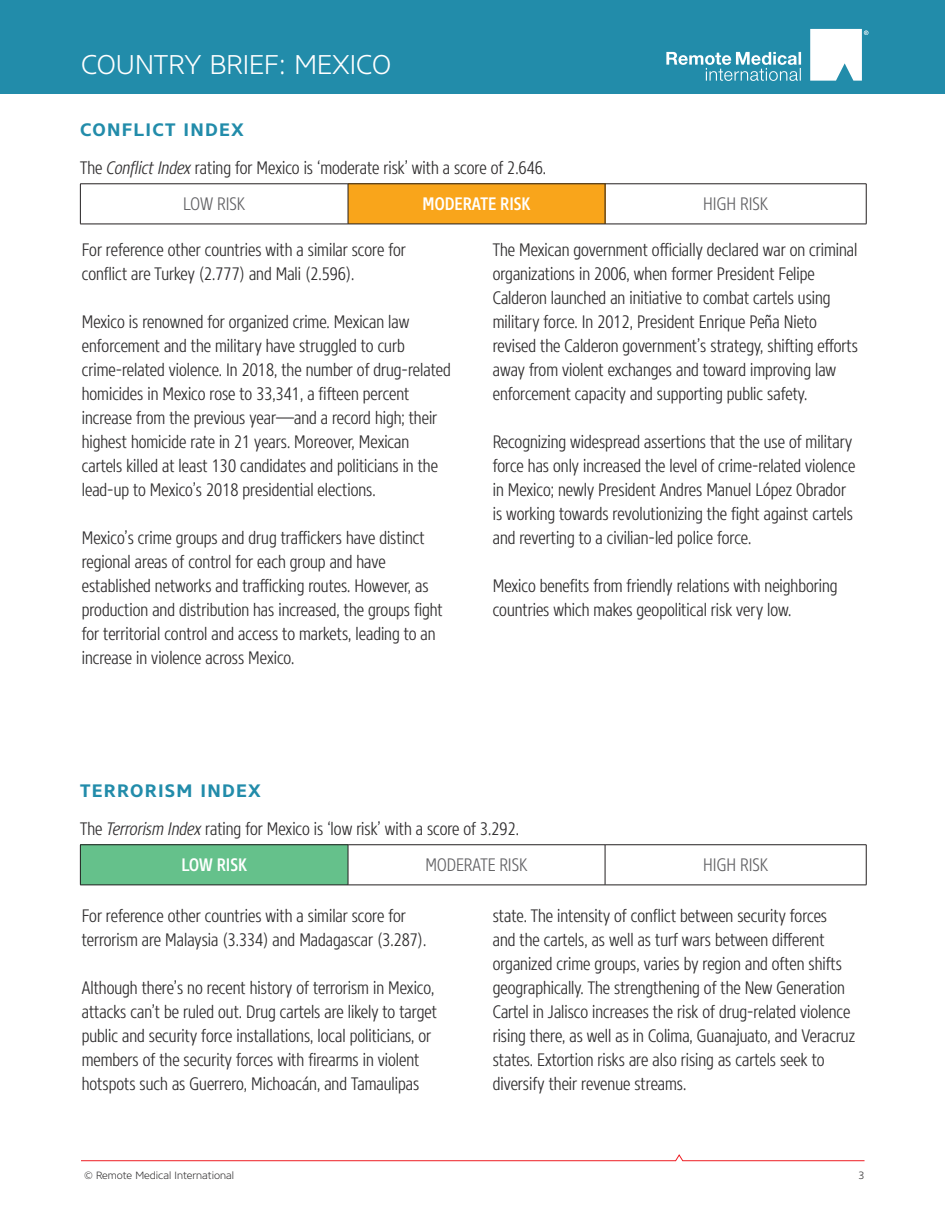
<style>
.page{position:relative;width:945px;height:1215px;background:#fff}
.page>*{position:absolute;margin:0;border:0;box-sizing:border-box;transform-origin:0 0}
.t1{font:300 27px "Core Sans N35";color:#fff}
.t2{font:300 18px/24px "Core Sans N37 Cn";color:#312f30}
.t3{font:300 18px "Core Sans N37 Cn";color:#636366}
.t4{font:700 18px "Core Sans N65";letter-spacing:.07em;color:#228caa}
.t5{font:500 18px "Core Sans N57 Cn";color:#fff}
.t6{font:300 10.5px "Core Sans N35";color:#312f30}
.s1{font-style:italic}
</style>
<div class="page">
<svg style="left:81px;top:1154px;width:784px;height:7px"></svg>
<div style="left:0;top:0;width:945px;height:94px;background:#228caa"></div>
<svg style="left:810px;top:29px;width:59px;height:52px"></svg>
<svg style="left:666px;top:52px;width:135px;height:29px"></svg>
<div style="left:348px;top:184px;width:257px;height:40px;background:#f9a51b"></div>
<hr style="left:80px;top:184px;width:268px;height:1px;background:#231f20">
<hr style="left:80px;top:184px;width:1px;height:40px;background:#231f20">
<hr style="left:348px;top:184px;width:257px;height:1px;background:#231f20">
<hr style="left:348px;top:184px;width:1px;height:40px;background:#231f20">
<hr style="left:605px;top:184px;width:261px;height:1px;background:#231f20">
<hr style="left:605px;top:184px;width:1px;height:40px;background:#231f20">
<hr style="left:866px;top:184px;width:1px;height:40px;background:#231f20">
<hr style="left:80px;top:224px;width:268px;height:1px;background:#231f20">
<hr style="left:348px;top:224px;width:257px;height:1px;background:#231f20">
<hr style="left:605px;top:224px;width:261px;height:1px;background:#231f20">
<div style="left:80px;top:845px;width:268px;height:40px;background:#65c18b"></div>
<hr style="left:80px;top:844px;width:268px;height:1px;background:#231f20">
<hr style="left:80px;top:845px;width:1px;height:40px;background:#231f20">
<hr style="left:348px;top:844px;width:257px;height:1px;background:#231f20">
<hr style="left:348px;top:845px;width:1px;height:40px;background:#231f20">
<hr style="left:605px;top:844px;width:261px;height:1px;background:#231f20">
<hr style="left:605px;top:845px;width:1px;height:40px;background:#231f20">
<hr style="left:866px;top:845px;width:1px;height:40px;background:#231f20">
<hr style="left:80px;top:885px;width:268px;height:1px;background:#231f20">
<hr style="left:348px;top:885px;width:257px;height:1px;background:#231f20">
<hr style="left:605px;top:885px;width:261px;height:1px;background:#231f20">
<h1 class="t1" style="left:81px;top:47px;width:312px">COUNTRY BRIEF: MEXICO</h1>
<p class="t4" style="left:80px;top:118px;width:165px">CONFLICT INDEX</p>
<p class="t2" style="left:80px;top:156px;width:467px">The <span class="s1">Conflict Index</span> rating for Mexico is ‘moderate risk’ with a score of 2.646.</p>
<p class="t3" style="left:183px;top:192px;width:63px">LOW RISK</p>
<p class="t5" style="left:423px;top:192px;width:109px">MODERATE RISK</p>
<p class="t3" style="left:703px;top:192px;width:66px">HIGH RISK</p>
<p class="t2" style="left:82px;top:237px;width:326px">For reference other countries with a similar score for conflict are Turkey (2.777) and Mali (2.596).</p>
<p class="t2" style="left:82px;top:309px;width:370px">Mexico is renowned for organized crime. Mexican law enforcement and the military have struggled to curb crime-related violence. In 2018, the number of drug-related homicides in Mexico rose to 33,341, a fifteen percent increase from the previous year—and a record high; their highest homicide rate in 21 years. Moreover, Mexican cartels killed at least 130 candidates and politicians in the lead-up to Mexico’s 2018 presidential elections.</p>
<p class="t2" style="left:82px;top:525px;width:362px">Mexico’s crime groups and drug traffickers have distinct regional areas of control for each group and have established networks and trafficking routes. However, as production and distribution has increased, the groups fight for territorial control and access to markets, leading to an increase in violence across Mexico.</p>
<p class="t2" style="left:493px;top:237px;width:367px">The Mexican government officially declared war on criminal organizations in 2006, when former President Felipe Calderon launched an initiative to combat cartels using military force. In 2012, President Enrique Peña Nieto revised the Calderon government’s strategy, shifting efforts away from violent exchanges and toward improving law enforcement capacity and supporting public safety.</p>
<p class="t2" style="left:493px;top:429px;width:364px">Recognizing widespread assertions that the use of military force has only increased the level of crime-related violence in Mexico; newly President Andres Manuel López Obrador is working towards revolutionizing the fight against cartels and reverting to a civilian-led police force.</p>
<p class="t2" style="left:493px;top:573px;width:346px">Mexico benefits from friendly relations with neighboring countries which makes geopolitical risk very low.</p>
<p class="t4" style="left:80px;top:779px;width:182px">TERRORISM INDEX</p>
<p class="t2" style="left:80px;top:817px;width:440px">The <span class="s1">Terrorism Index</span> rating for Mexico is ‘low risk’ with a score of 3.292.</p>
<p class="t5" style="left:182px;top:853px;width:67px">LOW RISK</p>
<p class="t3" style="left:426px;top:853px;width:103px">MODERATE RISK</p>
<p class="t3" style="left:703px;top:853px;width:66px">HIGH RISK</p>
<p class="t2" style="left:82px;top:904px;width:346px">For reference other countries with a similar score for terrorism are Malaysia (3.334) and Madagascar (3.287).</p>
<p class="t2" style="left:82px;top:976px;width:357px">Although there’s no recent history of terrorism in Mexico, attacks can’t be ruled out. Drug cartels are likely to target public and security force installations, local politicians, or members of the security forces with firearms in violent hotspots such as Guerrero, Michoacán, and Tamaulipas</p>
<p class="t2" style="left:493px;top:904px;width:364px">state. The intensity of conflict between security forces<br>and the cartels, as well as turf wars between different organized crime groups, varies by region and often shifts geographically. The strengthening of the New Generation Cartel in Jalisco increases the risk of drug-related violence rising there, as well as in Colima, Guanajuato, and Veracruz states. Extortion risks are also rising as cartels seek to diversify their revenue streams.</p>
<p class="t6" style="left:84px;top:1168px;width:151px">© Remote Medical International</p>
<p class="t6" style="left:858px;top:1168px;width:8px">3</p>
</div>
